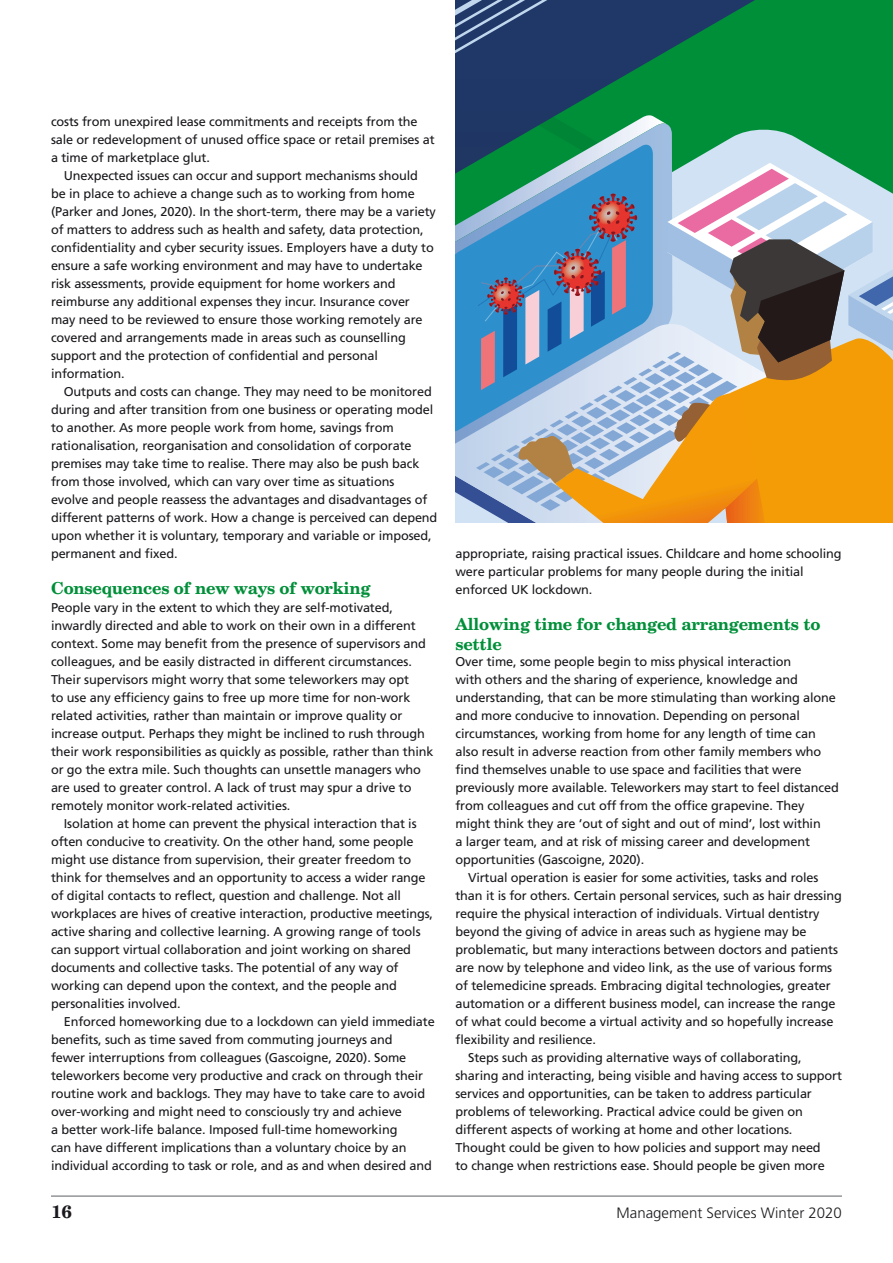
<style>
.page{position:relative;width:893px;height:1263px;background:#fff}
.page>*{position:absolute;margin:0;border:0;box-sizing:border-box;transform-origin:0 0}
.t1{font:700 18px "Century Schoolbook BT";color:#1a181c}
.t2{font:700 16.5px/19.8px "Century Schoolbook BT";letter-spacing:-.01em;color:#008f39}
.t3{font:300 15px "Frutiger";color:#1a181c}
.t4{font:12.75px/18px "Frutiger";letter-spacing:-.01em;color:#1a181c}
</style>
<div class="page">
<hr style="left:51px;top:1195px;width:791px;height:2px;background:#707173">
<svg style="left:455px;top:0;width:438px;height:522px"></svg>
<p class="t4" style="left:51px;top:112px;width:385px">costs from unexpired lease commitments and receipts from the sale or redevelopment of unused office space or retail premises at a time of marketplace glut.</p>
<p class="t4" style="left:51px;top:166px;width:386px;text-indent:13px">Unexpected issues can occur and support mechanisms should<br>be in place to achieve a change such as to working from home (Parker and Jones, 2020). In the short-term, there may be a variety of matters to address such as health and safety, data protection, confidentiality and cyber security issues. Employers have a duty to ensure a safe working environment and may have to undertake risk assessments, provide equipment for home workers and reimburse any additional expenses they incur. Insurance cover may need to be reviewed to ensure those working remotely are covered and arrangements made in areas such as counselling support and the protection of confidential and personal information.</p>
<p class="t4" style="left:51px;top:383px;width:388px;text-indent:13px">Outputs and costs can change. They may need to be monitored during and after transition from one business or operating model to another. As more people work from home, savings from rationalisation, reorganisation and consolidation of corporate premises may take time to realise. There may also be push back from those involved, which can vary over time as situations<br>evolve and people reassess the advantages and disadvantages of different patterns of work. How a change is perceived can depend upon whether it is voluntary, temporary and variable or imposed, permanent and fixed.</p>
<p class="t2" style="left:51px;top:578px;width:321px">Consequences of new ways of working</p>
<p class="t4" style="left:51px;top:598px;width:384px">People vary in the extent to which they are self-motivated, inwardly directed and able to work on their own in a different context. Some may benefit from the presence of supervisors and colleagues, and be easily distracted in different circumstances.<br>Their supervisors might worry that some teleworkers may opt<br>to use any efficiency gains to free up more time for non-work related activities, rather than maintain or improve quality or increase output. Perhaps they might be inclined to rush through their work responsibilities as quickly as possible, rather than think or go the extra mile. Such thoughts can unsettle managers who are used to greater control. A lack of trust may spur a drive to remotely monitor work-related activities.</p>
<p class="t4" style="left:51px;top:814px;width:384px;text-indent:13px">Isolation at home can prevent the physical interaction that is often conducive to creativity. On the other hand, some people might use distance from supervision, their greater freedom to think for themselves and an opportunity to access a wider range of digital contacts to reflect, question and challenge. Not all workplaces are hives of creative interaction, productive meetings, active sharing and collective learning. A growing range of tools can support virtual collaboration and joint working on shared documents and collective tasks. The potential of any way of working can depend upon the context, and the people and personalities involved.</p>
<p class="t4" style="left:51px;top:1013px;width:385px;text-indent:13px">Enforced homeworking due to a lockdown can yield immediate benefits, such as time saved from commuting journeys and<br>fewer interruptions from colleagues (Gascoigne, 2020). Some teleworkers become very productive and crack on through their routine work and backlogs. They may have to take care to avoid over-working and might need to consciously try and achieve<br>a better work-life balance. Imposed full-time homeworking<br>can have different implications than a voluntary choice by an individual according to task or role, and as and when desired and</p>
<p class="t4" style="left:455px;top:545px;width:388px">appropriate, raising practical issues. Childcare and home schooling were particular problems for many people during the initial enforced UK lockdown.</p>
<p class="t2" style="left:455px;top:614px;width:367px">Allowing time for changed arrangements to settle</p>
<p class="t4" style="left:455px;top:652px;width:337px">Over time, some people begin to miss physical interaction</p>
<p class="t4" style="left:455px;top:670px;width:344px">with others and the sharing of experience, knowledge and</p>
<p class="t4" style="left:455px;top:688px;width:382px">understanding, that can be more stimulating than working alone</p>
<p class="t4" style="left:455px;top:706px;width:346px">and more conducive to innovation. Depending on personal</p>
<p class="t4" style="left:455px;top:724px;width:362px">circumstances, working from home for any length of time can</p>
<p class="t4" style="left:455px;top:742px;width:367px">also result in adverse reaction from other family members who</p>
<p class="t4" style="left:455px;top:760px;width:348px">find themselves unable to use space and facilities that were</p>
<p class="t4" style="left:455px;top:778px;width:385px">previously more available. Teleworkers may start to feel distanced</p>
<p class="t4" style="left:455px;top:796px;width:350px">from colleagues and cut off from the office grapevine. They</p>
<p class="t4" style="left:455px;top:814px;width:367px">might think they are ‘out of sight and out of mind’, lost within</p>
<p class="t4" style="left:455px;top:832px;width:356px">a larger team, and at risk of missing career and development</p>
<p class="t4" style="left:455px;top:850px;width:190px">opportunities (Gascoigne, 2020).</p>
<p class="t4" style="left:468px;top:868px;width:352px">Virtual operation is easier for some activities, tasks and roles</p>
<p class="t4" style="left:455px;top:886px;width:388px">than it is for others. Certain personal services, such as hair dressing</p>
<p class="t4" style="left:455px;top:904px;width:366px">require the physical interaction of individuals. Virtual dentistry</p>
<p class="t4" style="left:455px;top:922px;width:353px">beyond the giving of advice in areas such as hygiene may be</p>
<p class="t4" style="left:455px;top:941px;width:384px">problematic, but many interactions between doctors and patients</p>
<p class="t4" style="left:455px;top:959px;width:378px">are now by telephone and video link, as the use of various forms</p>
<p class="t4" style="left:455px;top:977px;width:377px">of telemedicine spreads. Embracing digital technologies, greater</p>
<p class="t4" style="left:455px;top:995px;width:382px">automation or a different business model, can increase the range</p>
<p class="t4" style="left:455px;top:1013px;width:379px">of what could become a virtual activity and so hopefully increase</p>
<p class="t4" style="left:455px;top:1031px;width:142px">flexibility and resilience.</p>
<p class="t4" style="left:468px;top:1049px;width:335px">Steps such as providing alternative ways of collaborating,</p>
<p class="t4" style="left:455px;top:1067px;width:388px">sharing and interacting, being visible and having access to support</p>
<p class="t4" style="left:455px;top:1085px;width:358px">services and opportunities, can be taken to address particular</p>
<p class="t4" style="left:455px;top:1103px;width:349px">problems of teleworking. Practical advice could be given on</p>
<p class="t4" style="left:455px;top:1121px;width:338px">different aspects of working at home and other locations.</p>
<p class="t4" style="left:455px;top:1139px;width:367px">Thought could be given to how policies and support may need</p>
<p class="t4" style="left:455px;top:1157px;width:371px">to change when restrictions ease. Should people be given more</p>
<h1 class="t1" style="left:51px;top:1200px;width:22px">16</h1>
<p class="t3" style="left:617px;top:1204px;width:227px">Management Services Winter 2020</p>
</div>
